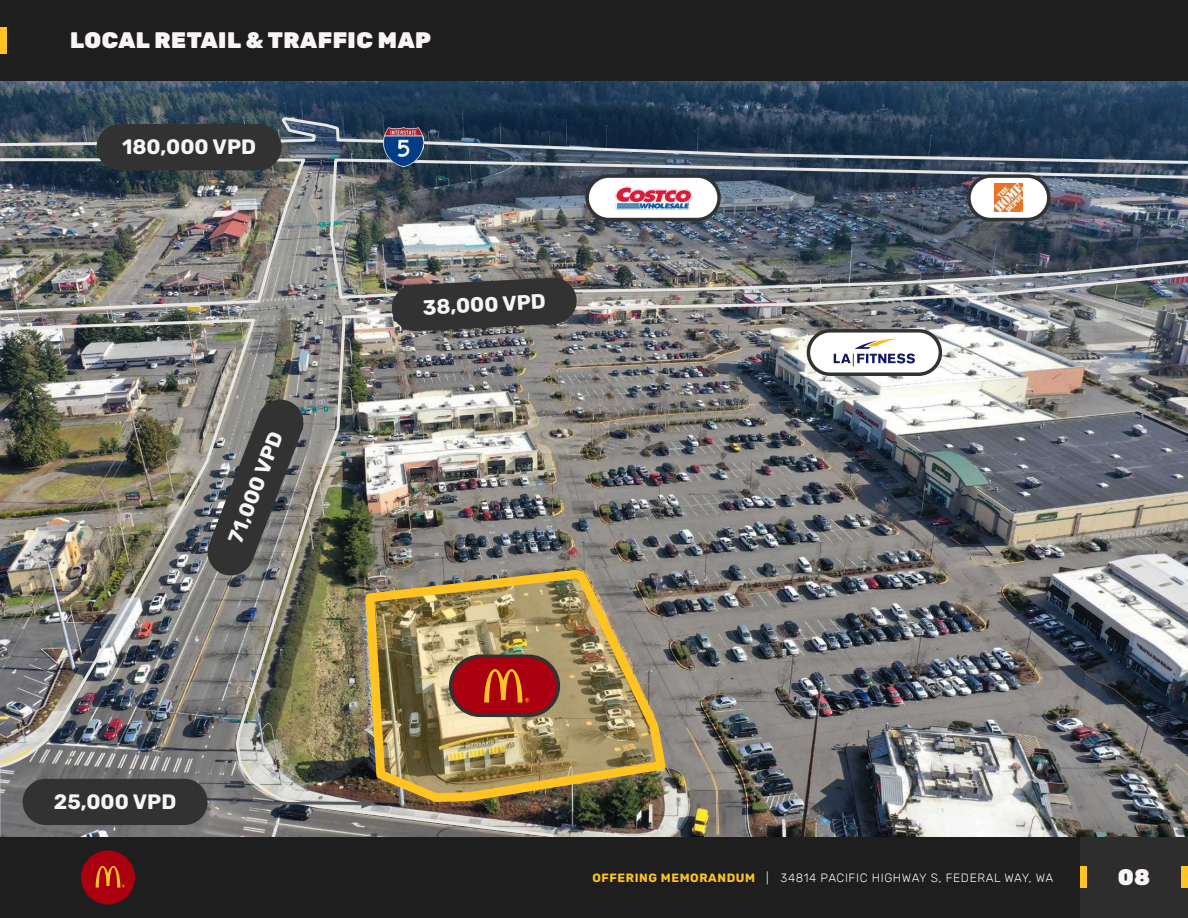
<style>
.page{position:relative;width:1188px;height:918px;background:#fff}
.page>*{position:absolute;margin:0;border:0;box-sizing:border-box;transform-origin:0 0}
.t1{font:900 22.5px "Rubik";letter-spacing:.02em;color:#f9f5f5}
.t2{font:700 20.85px "Rubik";color:#f9f5f5}
.t3{font:300 12px "Rubik";letter-spacing:.05em;color:#f9f5f5}
.s1{font-weight:700;color:#ffc422}
</style>
<div class="page">
<img style="left:0;top:81px;width:1188px;height:756px">
<hr style="left:262px;top:802px;width:104px;height:3px;background:#57585a">
<svg style="left:361px;top:806px;width:15px;height:3px"></svg>
<img style="left:384px;top:128px;width:39px;height:39px">
<img style="left:360px;top:565px;width:311px;height:241px">
<div style="left:23px;top:779px;width:185px;height:46px;background:#323232;border-radius:23px"></div>
<svg style="left:205px;top:397px;width:102px;height:182px;background:#636260"></svg>
<div style="left:587px;top:176px;width:132px;height:44px;background:#fff;border-radius:22px"></div>
<div style="left:585px;top:174px;width:136px;height:47px;border:3px solid #323232;border-radius:22px"></div>
<div style="left:808px;top:331px;width:132px;height:43px;background:#fff;border-radius:22px"></div>
<div style="left:807px;top:329px;width:135px;height:47px;border:3px solid #323232;border-radius:22px"></div>
<div style="left:969px;top:176px;width:80px;height:44px;background:#fff;border-radius:22px"></div>
<div style="left:967px;top:174px;width:84px;height:47px;border:3px solid #323232;border-radius:22px"></div>
<div style="left:451px;top:656px;width:107px;height:59px;background:#aa0010;border-radius:30px"></div>
<div style="left:449px;top:655px;width:111px;height:62px;border:3px solid #323232;border-radius:30px"></div>
<svg style="left:391px;top:277px;width:186px;height:55px;background:#424140"></svg>
<div style="left:97px;top:124px;width:185px;height:46px;background:#323232;border-radius:23px"></div>
<img style="left:615px;top:186px;width:77px;height:24px">
<svg style="left:834px;top:339px;width:81px;height:27px"></svg>
<img style="left:995px;top:184px;width:28px;height:28px">
<svg style="left:484px;top:669px;width:45px;height:33px"></svg>
<div style="left:0;top:0;width:1188px;height:81px;background:#1e1e1e"></div>
<div style="left:0;top:27px;width:7px;height:27px;background:#ffc422"></div>
<div style="left:0;top:837px;width:1188px;height:81px;background:#1e1e1e"></div>
<div style="left:1080px;top:837px;width:108px;height:81px;background:#2d2d2d"></div>
<div style="left:1181px;top:867px;width:7px;height:21px;background:#ffc422"></div>
<div style="left:1080px;top:867px;width:7px;height:21px;background:#ffc422"></div>
<div style="left:81px;top:850px;width:54px;height:54px;background:#aa0010;border-radius:50%"></div>
<svg style="left:96px;top:866px;width:29px;height:22px"></svg>
<p class="t1" style="left:70px;top:27px;width:362px">LOCAL RETAIL &amp; TRAFFIC MAP</p>
<p class="t2" style="left:122px;top:135px;width:135px">180,000 VPD</p>
<p class="t2" style="left:223px;top:538px;width:119px;rotate:-69deg">71,000 VPD</p>
<p class="t2" style="left:422px;top:295px;width:125px;rotate:-3deg">38,000 VPD</p>
<p class="t2" style="left:54px;top:790px;width:124px">25,000 VPD</p>
<p class="t3" style="left:592px;top:871px;width:462px"><span class="s1">OFFERING MEMORANDUM</span> | 34814 PACIFIC HIGHWAY S, FEDERAL WAY, WA</p>
<p class="t1" style="left:1118px;top:864px;width:34px">08</p>
</div>
